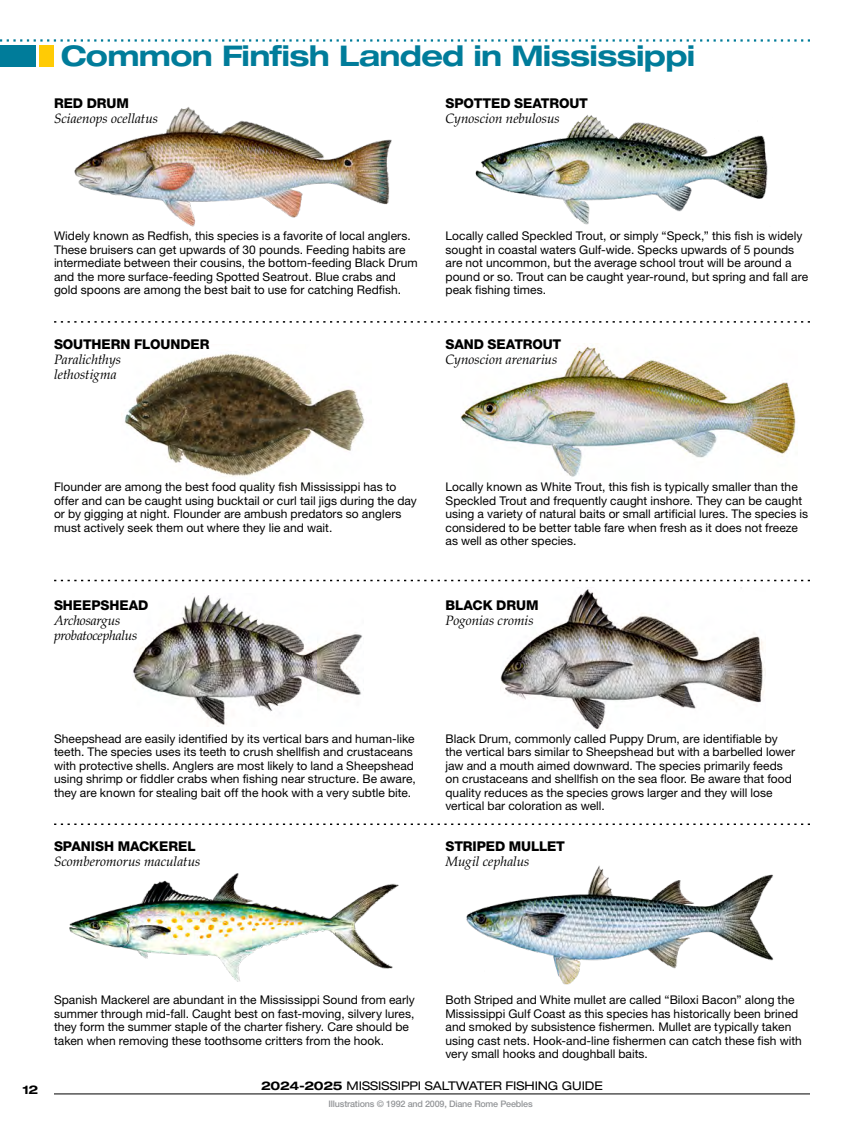
<style>
.page{position:relative;width:864px;height:1134px;background:#fff}
.page>*{position:absolute;margin:0;border:0;box-sizing:border-box;transform-origin:0 0}
.t1{font:700 expanded 28.5px "Helvetica Neue LT Std";letter-spacing:-.025em;color:#007c9a}
.t2{font:italic 13.5px/15px "Palatino LT Std";color:#000}
.t3{font:800 13.5px "Helvetica Neue LT Std";letter-spacing:-.005em;color:#000}
.t4{font:italic 13.5px/15px "Palatino LT Std";letter-spacing:-.02em;color:#000}
.t5{font:12px/13.5px "Helvetica Neue LT Std";letter-spacing:.005em;color:#000}
.t6{font:expanded 12px "Helvetica Neue LT Std";letter-spacing:-.005em;color:#000}
.t7{font:700 expanded 12px "Helvetica Neue LT Std";color:#000}
.t8{font:500 9px "Helvetica Neue LT Std";letter-spacing:-.02em;color:#939598}
.s1{font-weight:700}
</style>
<div class="page">
<div style="left:40px;top:45px;width:14px;height:22px;background:#ffcb05"></div>
<div style="left:0;top:45px;width:35px;height:22px;background:#007c9a"></div>
<svg style="left:0;top:39px;width:810px;height:3px"></svg>
<img style="left:74px;top:107px;width:318px;height:120px">
<img style="left:133px;top:595px;width:230px;height:130px">
<img style="left:69px;top:873px;width:330px;height:109px">
<img style="left:475px;top:115px;width:293px;height:110px">
<img style="left:461px;top:343px;width:335px;height:134px">
<img style="left:500px;top:589px;width:265px;height:142px">
<img style="left:466px;top:865px;width:308px;height:120px">
<svg style="left:54px;top:321px;width:756px;height:2px"></svg>
<svg style="left:54px;top:824px;width:756px;height:1px"></svg>
<svg style="left:54px;top:580px;width:756px;height:1px"></svg>
<img style="left:125px;top:354px;width:240px;height:123px">
<hr style="left:54px;top:1094px;width:756px;height:1px;background:#000">
<h1 class="t1" style="left:61px;top:38px;width:636px">Common Finfish Landed in Mississippi</h1>
<p class="t3" style="left:54px;top:95px;width:76px">RED DRUM</p>
<p class="t2" style="left:54px;top:111px;width:106px">Sciaenops ocellatus</p>
<p class="t3" style="left:446px;top:95px;width:144px">SPOTTED SEATROUT</p>
<p class="t2" style="left:446px;top:111px;width:116px">Cynoscion nebulosus</p>
<p class="t5" style="left:54px;top:229px;width:365px">Widely known as Redfish, this species is a favorite of local anglers.<br>These bruisers can get upwards of 30 pounds. Feeding habits are intermediate between their cousins, the bottom-feeding Black Drum and the more surface-feeding Spotted Seatrout. Blue crabs and gold spoons are among the best bait to use for catching Redfish.</p>
<p class="t3" style="left:54px;top:336px;width:157px">SOUTHERN FLOUNDER</p>
<p class="t2" style="left:54px;top:352px;width:69px">Paralichthys lethostigma</p>
<p class="t5" style="left:446px;top:229px;width:364px">Locally called Speckled Trout, or simply “Speck,” this fish is widely sought in coastal waters Gulf-wide. Specks upwards of 5 pounds are not uncommon, but the average school trout will be around a pound or so. Trout can be caught year-round, but spring and fall are peak fishing times.</p>
<p class="t3" style="left:446px;top:336px;width:117px">SAND SEATROUT</p>
<p class="t2" style="left:446px;top:352px;width:113px">Cynoscion arenarius</p>
<p class="t5" style="left:54px;top:480px;width:364px">Flounder are among the best food quality fish Mississippi has to offer and can be caught using bucktail or curl tail jigs during the day or by gigging at night. Flounder are ambush predators so anglers must actively seek them out where they lie and wait.</p>
<p class="t3" style="left:54px;top:598px;width:96px">SHEEPSHEAD</p>
<p class="t4" style="left:54px;top:614px;width:85px">Archosargus probatocephalus</p>
<p class="t5" style="left:446px;top:480px;width:364px">Locally known as White Trout, this fish is typically smaller than the Speckled Trout and frequently caught inshore. They can be caught using a variety of natural baits or small artificial lures. The species is considered to be better table fare when fresh as it does not freeze as well as other species.</p>
<p class="t3" style="left:446px;top:598px;width:95px">BLACK DRUM</p>
<p class="t2" style="left:446px;top:614px;width:90px">Pogonias cromis</p>
<p class="t5" style="left:54px;top:731px;width:363px">Sheepshead are easily identified by its vertical bars and human-like teeth. The species uses its teeth to crush shellfish and crustaceans with protective shells. Anglers are most likely to land a Sheepshead using shrimp or fiddler crabs when fishing near structure. Be aware, they are known for stealing bait off the hook with a very subtle bite.</p>
<p class="t3" style="left:54px;top:838px;width:143px">SPANISH MACKEREL</p>
<p class="t2" style="left:54px;top:854px;width:148px">Scomberomorus maculatus</p>
<p class="t5" style="left:446px;top:731px;width:351px">Black Drum, commonly called Puppy Drum, are identifiable by the vertical bars similar to Sheepshead but with a barbelled lower jaw and a mouth aimed downward. The species primarily feeds on crustaceans and shellfish on the sea floor. Be aware that food quality reduces as the species grows larger and they will lose vertical bar coloration as well.</p>
<p class="t3" style="left:446px;top:838px;width:121px">STRIPED MULLET</p>
<p class="t2" style="left:446px;top:854px;width:86px">Mugil cephalus</p>
<p class="t5" style="left:54px;top:993px;width:362px">Spanish Mackerel are abundant in the Mississippi Sound from early summer through mid-fall. Caught best on fast-moving, silvery lures, they form the summer staple of the charter fishery. Care should be taken when removing these toothsome critters from the hook.</p>
<p class="t5" style="left:446px;top:993px;width:358px">Both Striped and White mullet are called “Biloxi Bacon” along the Mississippi Gulf Coast as this species has historically been brined and smoked by subsistence fishermen. Mullet are typically taken using cast nets. Hook-and-line fishermen can catch these fish with very small hooks and doughball baits.</p>
<p class="t7" style="left:23px;top:1082px;width:17px">12</p>
<p class="t6" style="left:261px;top:1079px;width:343px"><span class="s1">2024-2025</span> MISSISSIPPI SALTWATER FISHING GUIDE</p>
<p class="t8" style="left:329px;top:1098px;width:206px">Illustrations © 1992 and 2009, Diane Rome Peebles</p>
</div>
